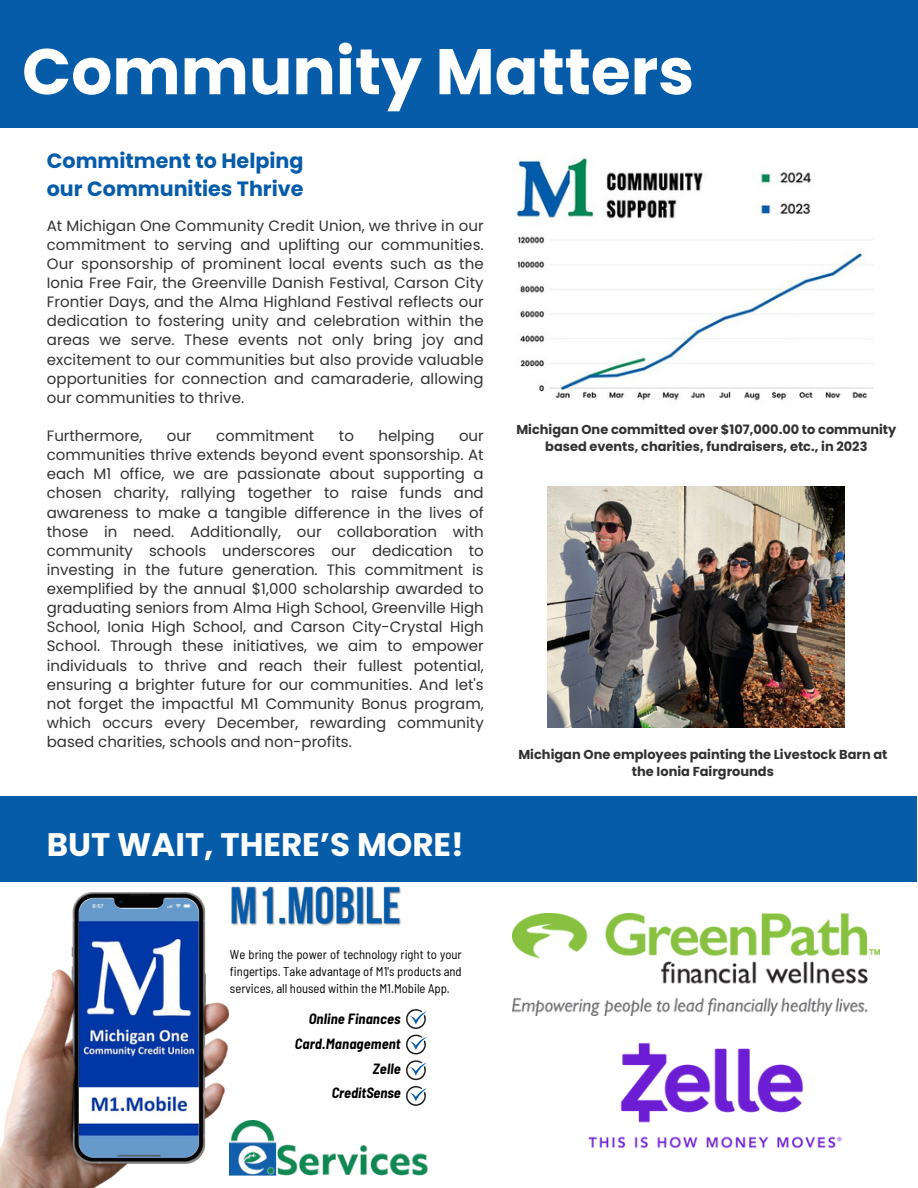
<style>
.page{position:relative;width:918px;height:1188px;background:#fff}
.page>*{position:absolute;margin:0;border:0;box-sizing:border-box;transform-origin:0 0}
.t1{font:700 64.5px "Poppins";color:#fff}
.t2{font:700 32.55px "Poppins";color:#fff}
.t3{font:700 20.7px/28.2px "Poppins";color:#065ca9}
.t4{font:15px/19.2px "Poppins";color:#323232;text-align:justify}
.t5{font:italic 700 semi-condensed 14.55px/24.8px "Barlow";letter-spacing:.01em;color:#000;text-align:right}
.t6{font:700 12.9px/16.8px "Poppins";color:#323232;text-align:center}
.t7{font:semi-condensed 12.6px/16.8px "Barlow";color:#000;text-align:justify}
</style>
<div class="page">
<img style="left:516px;top:158px;width:358px;height:243px">
<img style="left:547px;top:486px;width:297px;height:242px">
<div style="left:0;top:0;width:918px;height:128px;background:#065ca9"></div>
<div style="left:0;top:797px;width:917px;height:85px;background:#065ca9"></div>
<img style="left:588px;top:1042px;width:254px;height:107px">
<img style="left:0;top:893px;width:228px;height:295px">
<img style="left:79px;top:898px;width:120px;height:260px">
<svg style="left:406px;top:1009px;width:21px;height:20px"></svg>
<svg style="left:406px;top:1035px;width:21px;height:19px"></svg>
<svg style="left:406px;top:1060px;width:21px;height:20px"></svg>
<svg style="left:406px;top:1086px;width:21px;height:20px"></svg>
<img style="left:230px;top:1121px;width:199px;height:55px">
<img style="left:512px;top:913px;width:367px;height:103px">
<img style="left:231px;top:886px;width:170px;height:40px">
<p class="t1" style="left:22px;top:27px;width:674px">Community Matters</p>
<h2 class="t3" style="left:47px;top:146px;width:258px">Commitment to Helping our Communities Thrive</h2>
<p class="t4" style="left:47px;top:216px;width:438px">At Michigan One Community Credit Union, we thrive in our commitment to serving and uplifting our communities.<br>Our sponsorship of prominent local events such as the Ionia Free Fair, the Greenville Danish Festival, Carson City Frontier Days, and the Alma Highland Festival reflects our dedication to fostering unity and celebration within the areas we serve. These events not only bring joy and excitement to our communities but also provide valuable opportunities for connection and camaraderie, allowing our communities to thrive.</p>
<p class="t4" style="left:47px;top:426px;width:97px">Furthermore,</p>
<p class="t4" style="left:167px;top:426px;width:26px">our</p>
<p class="t4" style="left:216px;top:426px;width:100px">commitment</p>
<p class="t4" style="left:339px;top:426px;width:17px">to</p>
<p class="t4" style="left:378px;top:426px;width:58px">helping</p>
<p class="t4" style="left:47px;top:426px;width:438px;text-indent:412px">our communities thrive extends beyond event sponsorship. At each M1 office, we are passionate about supporting a chosen charity, rallying together to raise funds and awareness to make a tangible difference in the lives of those in need. Additionally, our collaboration with community schools underscores our dedication to investing in the future generation. This commitment is exemplified by the annual $1,000 scholarship awarded to graduating seniors from Alma High School, Greenville High School, Ionia High School, and Carson City-Crystal High School. Through these initiatives, we aim to empower individuals to thrive and reach their fullest potential, ensuring a brighter future for our communities. And let's not forget the impactful M1 Community Bonus program, which occurs every December, rewarding community based charities, schools and non-profits.</p>
<p class="t2" style="left:47px;top:821px;width:419px">BUT WAIT, THERE’S MORE!</p>
<h4 class="t6" style="left:516px;top:421px;width:381px">Michigan One committed over $107,000.00 to community based events, charities, fundraisers, etc., in 2023</h4>
<p class="t6" style="left:518px;top:746px;width:371px">Michigan One employees painting the Livestock Barn at the Ionia Fairgrounds</p>
<p class="t7" style="left:230px;top:946px;width:233px">We bring the power of technology right to your fingertips. Take advantage of M1's products and services, all housed within the M1.Mobile App.</p>
<p class="t5" style="left:295px;top:1006px;width:108px">Online Finances<br>Card.Management<br>Zelle<br>CreditSense</p>
</div>
